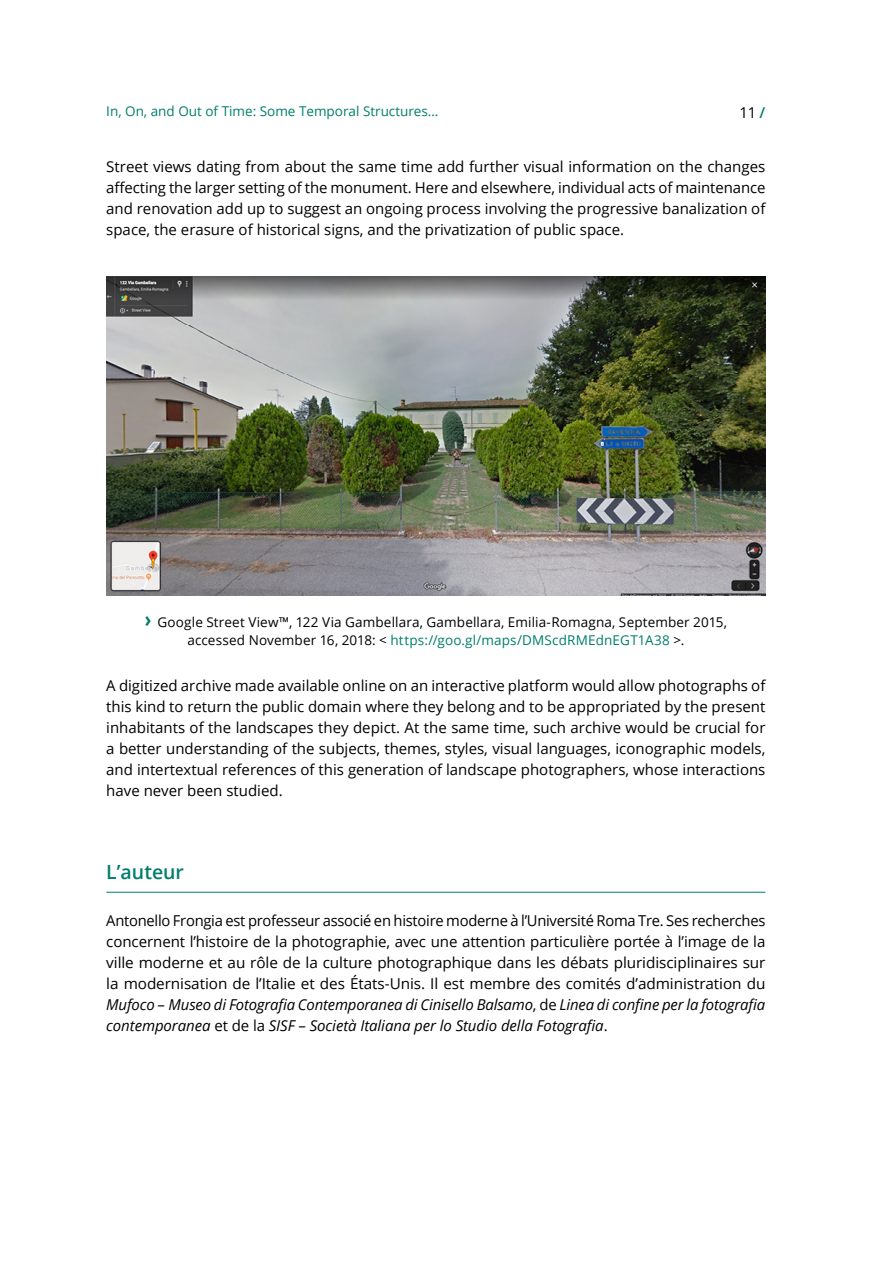
<style>
.page{position:relative;width:893px;height:1263px;background:#fff}
.page>*{position:absolute;margin:0;border:0;box-sizing:border-box;transform-origin:0 0}
.t1{font:600 19.5px "Open Sans";color:#007e6c}
.t2{font:15px/21px "Open Sans";color:#000;text-align:justify}
.t3{font:13.5px/18px "Open Sans";letter-spacing:.01em;color:#000;text-align:center}
.t4{font:13.5px "Open Sans";color:#007e6c}
.s1{font-weight:600;color:#007e6c}
.s2{font-weight:700;font-size:21.6px;color:#007e6c}
.s3{color:#007e6c}
.s4{font-style:italic}
</style>
<div class="page">
<hr style="left:106px;top:892px;width:659px;height:1px;background:#007e6c">
<img style="left:106px;top:276px;width:659px;height:320px">
<p class="t4" style="left:106px;top:102px;width:334px">In, On, and Out of Time: Some Temporal Structures…</p>
<p class="t2" style="left:739px;top:101px;width:28px">11 <span class="s1">/</span></p>
<p class="t2" style="left:106px;top:156px;width:661px">Street views dating from about the same time add further visual information on the changes affecting the larger setting of the monument. Here and elsewhere, individual acts of maintenance and renovation add up to suggest an ongoing process involving the progressive banalization of space, the erasure of historical signs, and the privatization of public space.</p>
<p class="t3" style="left:145px;top:612px;width:584px"><span class="s2">›</span> Google Street View™, 122 Via Gambellara, Gambellara, Emilia-Romagna, September 2015, accessed November 16, 2018: &lt; <span class="s3">https://goo.gl/maps/DMScdRMEdnEGT1A38</span> &gt;.</p>
<p class="t2" style="left:106px;top:675px;width:661px">A digitized archive made available online on an interactive platform would allow photographs of this kind to return the public domain where they belong and to be appropriated by the present inhabitants of the landscapes they depict. At the same time, such archive would be crucial for a better understanding of the subjects, themes, styles, visual languages, iconographic models, and intertextual references of this generation of landscape photographers, whose interactions have never been studied.</p>
<h1 class="t1" style="left:106px;top:859px;width:79px">L’auteur</h1>
<p class="t2" style="left:106px;top:909px;width:661px">Antonello Frongia est professeur associé en histoire moderne à l’Université Roma Tre. Ses recherches concernent l’histoire de la photographie, avec une attention particulière portée à l’image de la ville moderne et au rôle de la culture photographique dans les débats pluridisciplinaires sur la modernisation de l’Italie et des États-Unis. Il est membre des comités d’administration du <span class="s4">Mufoco</span> – <span class="s4">Museo di Fotografia Contemporanea di Cinisello Balsamo</span>, de <span class="s4">Linea di confine per la fotografia contemporanea</span> et de la <span class="s4">SISF</span> – <span class="s4">Società Italiana per lo Studio della Fotografia</span>.</p>
</div>
